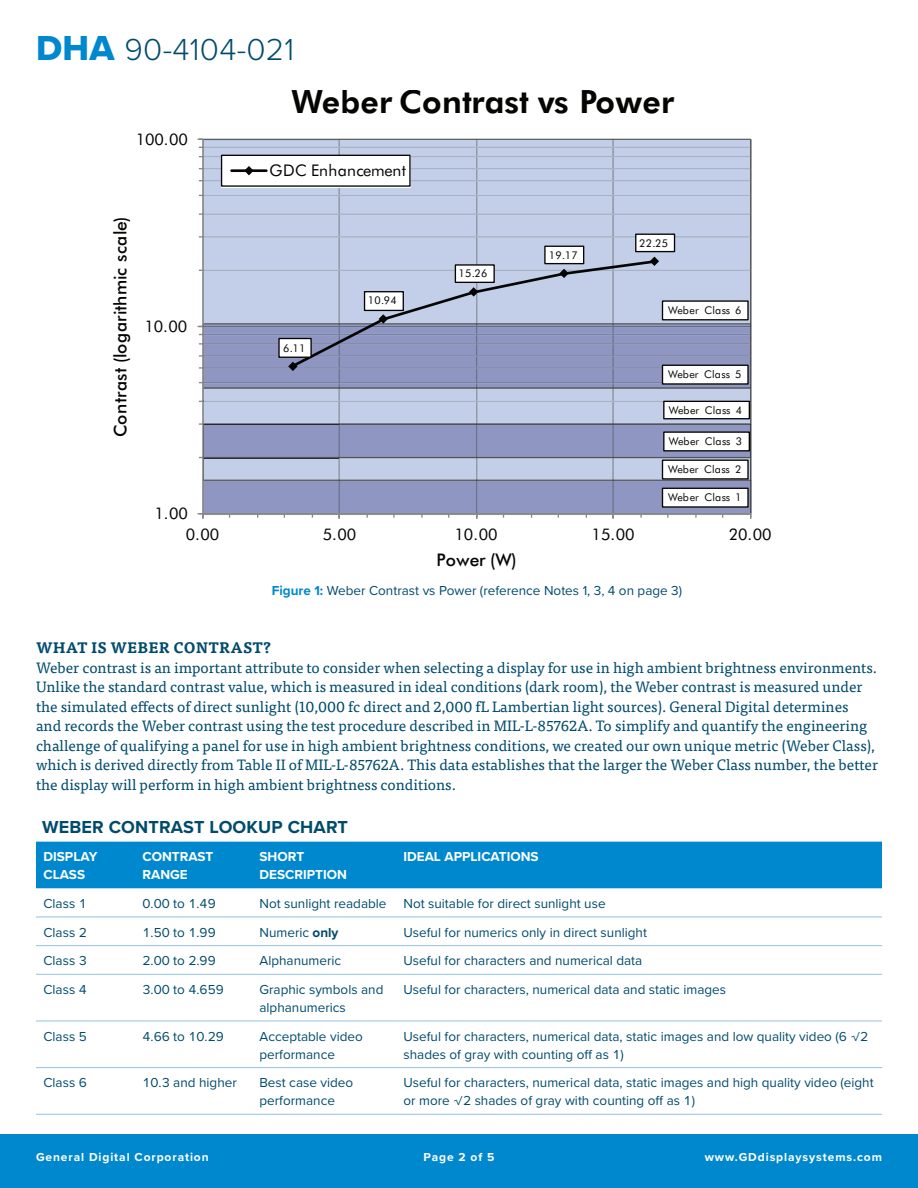
<style>
.page{position:relative;width:918px;height:1188px;background:#fff}
.page>*{position:absolute;margin:0;border:0;box-sizing:border-box;transform-origin:0 0}
.t1{font:800 32.1px "Futura BT";letter-spacing:.005em;color:#050504}
.t2{font:300 31.5px "Proxima Nova";letter-spacing:.01em;color:#004b6c}
.Table_Title{font:700 18px "Proxima Nova";letter-spacing:.01em;color:#004b6c}
.t3{font:500 17.4px "Futura BT";letter-spacing:.02em;color:#050504}
.t4{font:16.05px "Futura BT";letter-spacing:-.005em;color:#050504}
.t5{font:16.05px "Futura BT";letter-spacing:.015em;color:#050504}
.Main_Copy{font:15px/19.5px "Tisa Pro";color:#004b6c}
.Main_Copy-2{font:700 15px "Tisa Pro";letter-spacing:.01em;color:#004b6c}
.Table_Content_Left{font:13.5px/18px "Proxima Nova";color:#004b6c}
.Table_Header_Left{font:700 13.5px/18px "Proxima Nova";color:#fff}
.Main_Copy-3{font:13.5px "Proxima Nova";color:#004b6c}
.t6{font:700 12px "Proxima Nova";letter-spacing:.075em;color:#fff}
.t7{font:10.65px "Futura BT";letter-spacing:.005em;color:#050504}
.s1{font-family:"Proxima Nova Extrabld";font-weight:400;font-size:36px;color:#0088ce}
.s2{font-weight:700;color:#0088ce}
.s3{font-weight:700}
</style>
<div class="page">
<div style="left:0;top:1134px;width:918px;height:54px;background:#0088ce"></div>
<svg style="left:198px;top:139px;width:554px;height:380px;background:#b0b9d4"></svg>
<div style="left:36px;top:842px;width:846px;height:46px;background:#0088ce"></div>
<hr style="left:36px;top:917px;width:99px;height:1px;background:#93c1e7">
<hr style="left:36px;top:945px;width:99px;height:1px;background:#93c1e7">
<hr style="left:36px;top:974px;width:99px;height:1px;background:#93c1e7">
<hr style="left:36px;top:1021px;width:99px;height:1px;background:#93c1e7">
<hr style="left:36px;top:1067px;width:99px;height:1px;background:#93c1e7">
<hr style="left:36px;top:1114px;width:99px;height:1px;background:#93c1e7">
<hr style="left:135px;top:917px;width:117px;height:1px;background:#93c1e7">
<hr style="left:252px;top:917px;width:144px;height:1px;background:#93c1e7">
<hr style="left:396px;top:917px;width:486px;height:1px;background:#93c1e7">
<hr style="left:135px;top:945px;width:117px;height:1px;background:#93c1e7">
<hr style="left:252px;top:945px;width:144px;height:1px;background:#93c1e7">
<hr style="left:396px;top:945px;width:486px;height:1px;background:#93c1e7">
<hr style="left:135px;top:974px;width:117px;height:1px;background:#93c1e7">
<hr style="left:252px;top:974px;width:144px;height:1px;background:#93c1e7">
<hr style="left:396px;top:974px;width:486px;height:1px;background:#93c1e7">
<hr style="left:135px;top:1021px;width:117px;height:1px;background:#93c1e7">
<hr style="left:252px;top:1021px;width:144px;height:1px;background:#93c1e7">
<hr style="left:396px;top:1021px;width:486px;height:1px;background:#93c1e7">
<hr style="left:135px;top:1067px;width:117px;height:1px;background:#93c1e7">
<hr style="left:252px;top:1067px;width:144px;height:1px;background:#93c1e7">
<hr style="left:396px;top:1067px;width:486px;height:1px;background:#93c1e7">
<hr style="left:135px;top:1114px;width:117px;height:1px;background:#93c1e7">
<hr style="left:252px;top:1114px;width:144px;height:1px;background:#93c1e7">
<hr style="left:396px;top:1114px;width:486px;height:1px;background:#93c1e7">
<h2 class="t2" style="left:36px;top:26px;width:260px"><span class="s1">DHA</span> 90-4104-021</h2>
<p class="t4" style="left:136px;top:129px;width:54px">100.00</p>
<p class="t3" style="left:110px;top:437px;width:222px;rotate:-90deg">Contrast (logarithmic scale)</p>
<p class="t4" style="left:145px;top:316px;width:44px">10.00</p>
<p class="t4" style="left:155px;top:504px;width:35px">1.00</p>
<p class="t1" style="left:291px;top:82px;width:385px">Weber Contrast vs Power</p>
<p class="t5" style="left:270px;top:161px;width:138px">GDC Enhancement</p>
<p class="t7" style="left:283px;top:342px;width:24px">6.11</p>
<p class="t7" style="left:368px;top:294px;width:31px">10.94</p>
<p class="t7" style="left:458px;top:267px;width:31px">15.26</p>
<p class="t7" style="left:549px;top:249px;width:31px">19.17</p>
<p class="t7" style="left:639px;top:236px;width:31px">22.25</p>
<p class="t7" style="left:668px;top:304px;width:75px">Weber Class 6</p>
<p class="t7" style="left:668px;top:368px;width:75px">Weber Class 5</p>
<p class="t7" style="left:669px;top:404px;width:75px">Weber Class 4</p>
<p class="t7" style="left:669px;top:435px;width:75px">Weber Class 3</p>
<p class="t7" style="left:668px;top:463px;width:75px">Weber Class 2</p>
<p class="t7" style="left:668px;top:491px;width:75px">Weber Class 1</p>
<p class="t4" style="left:186px;top:524px;width:35px">0.00</p>
<p class="t4" style="left:323px;top:524px;width:35px">5.00</p>
<p class="t4" style="left:455px;top:524px;width:44px">10.00</p>
<p class="t4" style="left:592px;top:524px;width:44px">15.00</p>
<p class="t4" style="left:729px;top:524px;width:44px">20.00</p>
<p class="t3" style="left:437px;top:549px;width:82px">Power (W)</p>
<p class="Main_Copy-3" style="left:272px;top:580px;width:412px"><span class="s2">Figure 1:</span> Weber Contrast vs Power (reference Notes 1, 3, 4 on page 3)</p>
<p class="Main_Copy-2" style="left:36px;top:636px;width:236px">WHAT IS WEBER CONTRAST?</p>
<p class="Main_Copy" style="left:36px;top:657px;width:844px">Weber contrast is an important attribute to consider when selecting a display for use in high ambient brightness environments.<br>Unlike the standard contrast value, which is measured in ideal conditions (dark room), the Weber contrast is measured under the simulated effects of direct sunlight (10,000 fc direct and 2,000 fL Lambertian light sources). General Digital determines<br>and records the Weber contrast using the test procedure described in MIL-L-85762A. To simplify and quantify the engineering challenge of qualifying a panel for use in high ambient brightness conditions, we created our own unique metric (Weber Class), which is derived directly from Table II of MIL-L-85762A. This data establishes that the larger the Weber Class number, the better the display will perform in high ambient brightness conditions.</p>
<p class="Table_Title" style="left:42px;top:813px;width:308px">WEBER CONTRAST LOOKUP CHART</p>
<p class="Table_Header_Left" style="left:44px;top:848px;width:56px">DISPLAY<br>CLASS</p>
<p class="Table_Header_Left" style="left:142px;top:848px;width:72px">CONTRAST<br>RANGE</p>
<p class="Table_Header_Left" style="left:260px;top:848px;width:89px">SHORT<br>DESCRIPTION</p>
<p class="Table_Header_Left" style="left:404px;top:848px;width:137px">IDEAL APPLICATIONS</p>
<p class="Table_Content_Left" style="left:44px;top:894px;width:45px">Class 1</p>
<p class="Table_Content_Left" style="left:142px;top:894px;width:75px">0.00 to 1.49</p>
<p class="Table_Content_Left" style="left:260px;top:894px;width:129px">Not sunlight readable</p>
<p class="Table_Content_Left" style="left:404px;top:894px;width:204px">Not suitable for direct sunlight use</p>
<p class="Table_Content_Left" style="left:44px;top:923px;width:45px">Class 2</p>
<p class="Table_Content_Left" style="left:142px;top:923px;width:75px">1.50 to 1.99</p>
<p class="Table_Content_Left" style="left:260px;top:923px;width:81px">Numeric <span class="s3">only</span></p>
<p class="Table_Content_Left" style="left:404px;top:923px;width:245px">Useful for numerics only in direct sunlight</p>
<p class="Table_Content_Left" style="left:44px;top:951px;width:45px">Class 3</p>
<p class="Table_Content_Left" style="left:142px;top:951px;width:75px">2.00 to 2.99</p>
<p class="Table_Content_Left" style="left:260px;top:951px;width:83px">Alphanumeric</p>
<p class="Table_Content_Left" style="left:404px;top:951px;width:240px">Useful for characters and numerical data</p>
<p class="Table_Content_Left" style="left:44px;top:980px;width:45px">Class 4</p>
<p class="Table_Content_Left" style="left:142px;top:980px;width:83px">3.00 to 4.659</p>
<p class="Table_Content_Left" style="left:260px;top:980px;width:125px">Graphic symbols and</p>
<p class="Table_Content_Left" style="left:260px;top:998px;width:88px">alphanumerics</p>
<p class="Table_Content_Left" style="left:404px;top:980px;width:324px">Useful for characters, numerical data and static images</p>
<p class="Table_Content_Left" style="left:44px;top:1027px;width:45px">Class 5</p>
<p class="Table_Content_Left" style="left:142px;top:1027px;width:83px">4.66 to 10.29</p>
<p class="Table_Content_Left" style="left:260px;top:1027px;width:105px">Acceptable video</p>
<p class="Table_Content_Left" style="left:260px;top:1045px;width:77px">performance</p>
<p class="Table_Content_Left" style="left:404px;top:1027px;width:466px">Useful for characters, numerical data, static images and low quality video (6 √2 shades of gray with counting off as 1)</p>
<p class="Table_Content_Left" style="left:44px;top:1073px;width:45px">Class 6</p>
<p class="Table_Content_Left" style="left:142px;top:1073px;width:96px">10.3 and higher</p>
<p class="Table_Content_Left" style="left:260px;top:1073px;width:95px">Best case video performance</p>
<p class="Table_Content_Left" style="left:404px;top:1073px;width:472px">Useful for characters, numerical data, static images and high quality video (eight or more √2 shades of gray with counting off as 1)</p>
<p class="t6" style="left:36px;top:1149px;width:174px">General Digital Corporation</p>
<p class="t6" style="left:705px;top:1149px;width:179px">www.GDdisplaysystems.com</p>
<p class="t6" style="left:424px;top:1149px;width:72px">Page 2 of 5</p>
</div>
